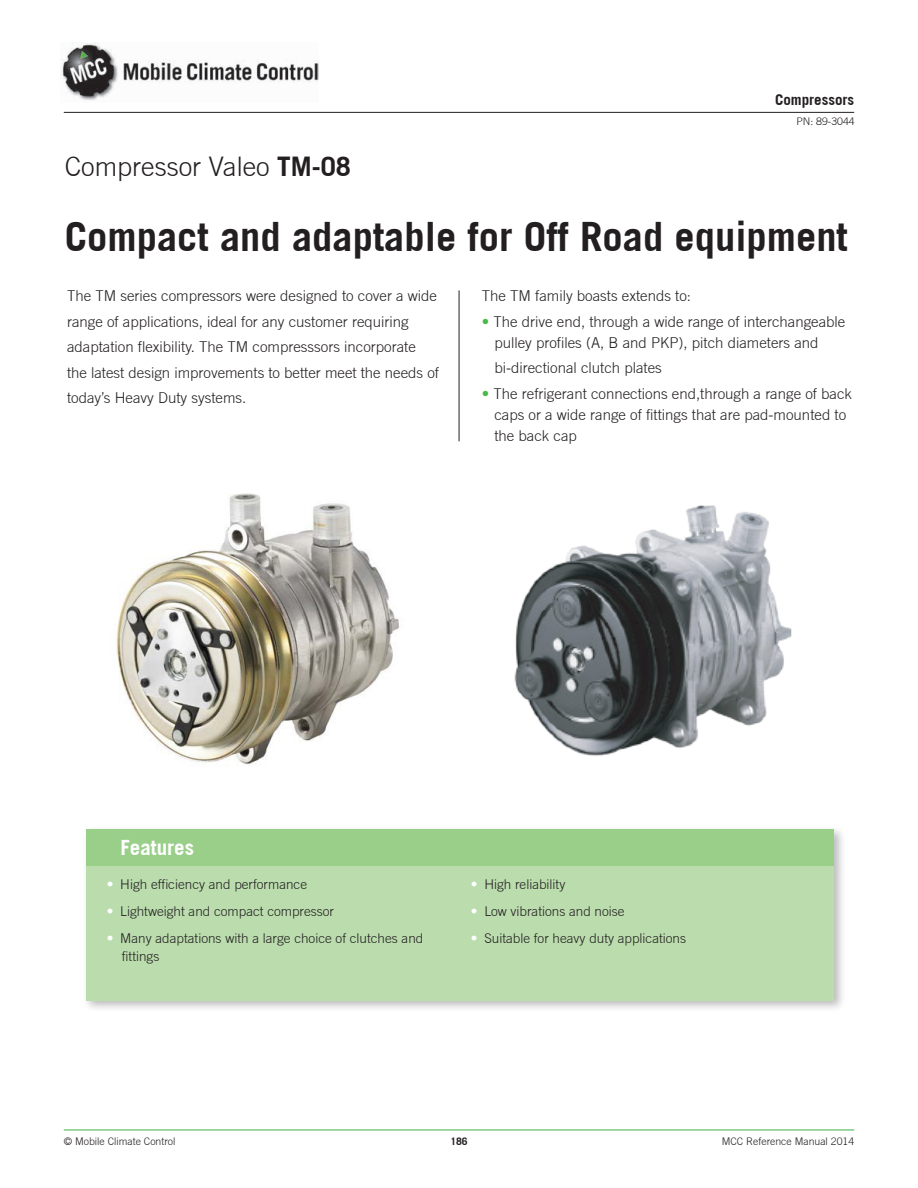
<style>
.page{position:relative;width:918px;height:1188px;background:#fff}
.page>*{position:absolute;margin:0;border:0;box-sizing:border-box;transform-origin:0 0}
.Title2{font:700 40.5px "Trade Gothic";color:#231f20}
.SubTitle{font:300 27px "Trade Gothic";color:#231f20}
.Features_Title{font:700 21px "Trade Gothic";color:#fff}
.Para2{font:300 15px/21px "Trade Gothic";color:#231f20}
.t1{font:700 15px "Trade Gothic";color:#231f20}
.t2{font:300 13.5px/18px "Trade Gothic";color:#231f20}
.FN{font:300 10.5px "Trade Gothic";color:#231f20}
.t3{font:700 10.5px "Trade Gothic";color:#231f20}
.s1{font-weight:700}
.s2{color:#4cb848}
.s3{color:#fff}
</style>
<div class="page">
<img style="left:61px;top:43px;width:258px;height:57px">
<hr style="left:64px;top:112px;width:790px;height:1px;background:#231f20">
<hr style="left:64px;top:1130px;width:790px;height:1px;background:#40ae49">
<div style="left:82px;top:825px;width:765px;height:188px;background:#231f20;opacity:.3"></div>
<div style="left:86px;top:829px;width:748px;height:172px;background:#bbddae"></div>
<div style="left:86px;top:829px;width:748px;height:36px;background:#9acf8a"></div>
<hr style="left:459px;top:290px;width:1px;height:151px;background:#231f20">
<img style="left:514px;top:505px;width:278px;height:251px">
<img style="left:116px;top:493px;width:283px;height:272px">
<p class="t1" style="left:775px;top:90px;width:81px">Compressors</p>
<p class="FN" style="left:796px;top:115px;width:60px">PN: 89-3044</p>
<p class="SubTitle" style="left:65px;top:151px;width:288px">Compressor Valeo <span class="s1">TM-08</span></p>
<p class="Title2" style="left:65px;top:212px;width:785px">Compact and adaptable for Off Road equipment</p>
<p class="Para2" style="left:67px;top:285px;width:372px">The TM series compressors were designed to cover a wide</p>
<p class="Para2" style="left:67px;top:311px;width:343px">range of applications, ideal for any customer requiring</p>
<p class="Para2" style="left:67px;top:336px;width:350px">adaptation flexibility. The TM compresssors incorporate</p>
<p class="Para2" style="left:67px;top:362px;width:374px">the latest design improvements to better meet the needs of</p>
<p class="Para2" style="left:67px;top:387px;width:178px">today’s Heavy Duty systems.</p>
<p class="Para2" style="left:482px;top:285px;width:211px">The TM family boasts extends to:</p>
<p class="Para2" style="left:494px;top:311px;width:352px;text-indent:-13px"><span class="s2">•</span> The drive end, through a wide range of interchangeable pulley profiles (A, B and PKP), pitch diameters and</p>
<p class="Para2" style="left:494px;top:357px;width:169px">bi-directional clutch plates</p>
<p class="Para2" style="left:494px;top:383px;width:359px;text-indent:-13px"><span class="s2">•</span> The refrigerant connections end,through a range of back caps or a wide range of fittings that are pad-mounted to the back cap</p>
<p class="Features_Title" style="left:121px;top:834px;width:75px">Features</p>
<p class="t2" style="left:107px;top:875px;width:202px"><span class="s3">•</span> High efficiency and performance</p>
<p class="t2" style="left:107px;top:902px;width:229px"><span class="s3">•</span> Lightweight and compact compressor</p>
<p class="t2" style="left:122px;top:929px;width:303px;text-indent:-15px"><span class="s3">•</span> Many adaptations with a large choice of clutches and fittings</p>
<p class="t2" style="left:471px;top:875px;width:96px"><span class="s3">•</span> High reliability</p>
<p class="t2" style="left:471px;top:902px;width:155px"><span class="s3">•</span> Low vibrations and noise</p>
<p class="t2" style="left:471px;top:929px;width:217px"><span class="s3">•</span> Suitable for heavy duty applications</p>
<p class="FN" style="left:64px;top:1136px;width:113px">© Mobile Climate Control</p>
<p class="t3" style="left:450px;top:1135px;width:19px">186</p>
<p class="FN" style="left:722px;top:1136px;width:134px">MCC Reference Manual 2014</p>
</div>
